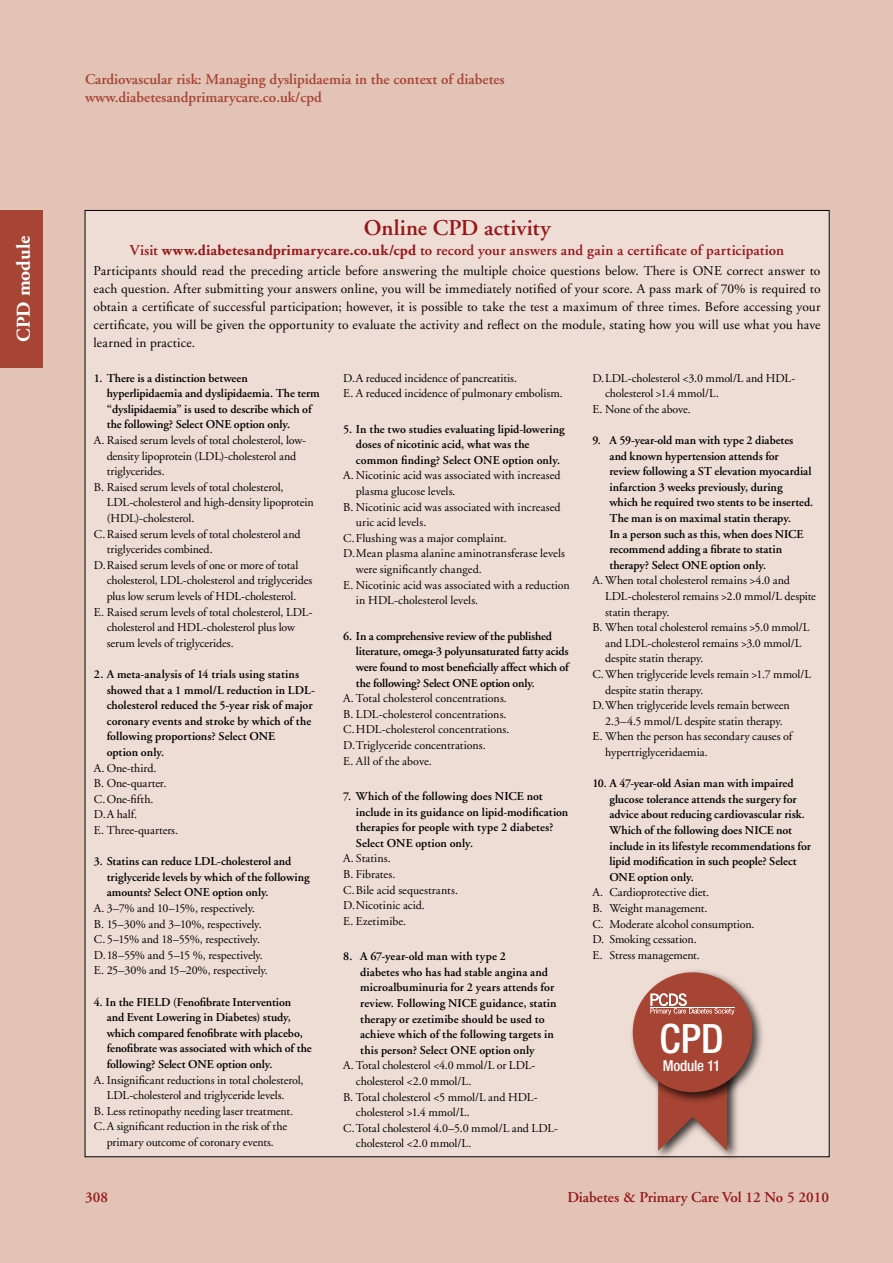
<style>
.page{position:relative;width:893px;height:1263px;background:#e2c3b6}
.page>*{position:absolute;margin:0;border:0;box-sizing:border-box;transform-origin:0 0}
.t1{font:500 condensed 40.5px "Helvetica Neue";color:#fff}
.t2{font:600 22.5px "Adobe Garamond";letter-spacing:.005em;color:#96171a}
.t3{font:700 19.5px "Adobe Garamond";letter-spacing:-.01em;color:#fff}
.t4{font:600 15px "Adobe Garamond";color:#96171a}
.t5{font:600 15px/18px "Adobe Garamond";color:#a74534}
.t6{font:500 condensed 15px "Helvetica Neue";letter-spacing:-.02em;color:#fff}
.t7{font:13.5px/18px "Adobe Garamond";letter-spacing:.015em;color:#000;text-align:justify}
.t8{font:12px/15.6px "Adobe Garamond";letter-spacing:-.005em;color:#000}
.t9{font:600 12px/15.6px "Adobe Garamond";color:#000}
.s1{font-weight:700}
</style>
<div class="page">
<div style="left:0;top:210px;width:43px;height:157px;background:#a74534"></div>
<div style="left:85px;top:210px;width:744px;height:947px;background:#eeddd5"></div>
<div style="left:654px;top:1055px;width:85px;height:107px;background:#000;opacity:.75"></div>
<svg style="left:658px;top:1104px;width:69px;height:47px"></svg>
<div style="left:629px;top:968px;width:136px;height:136px;background:#000;opacity:.75"></div>
<div style="left:633px;top:972px;width:120px;height:120px;background:#a74534;border-radius:50%"></div>
<svg style="left:651px;top:993px;width:83px;height:22px"></svg>
<hr style="left:651px;top:1007px;width:84px;height:1px;background:#fff">
<h3 class="t3" style="left:13px;top:341px;width:107px;rotate:-90deg">CPD module</h3>
<p class="t5" style="left:85px;top:71px;width:421px">Cardiovascular risk: Managing dyslipidaemia in the context of diabetes www.diabetesandprimarycare.co.uk/cpd</p>
<h2 class="t2" style="left:364px;top:216px;width:188px">Online CPD activity</h2>
<p class="t4" style="left:130px;top:242px;width:656px">Visit <span class="s1">www.diabetesandprimarycare.co.uk/cpd</span> to record your answers and gain a certificate of participation</p>
<p class="t7" style="left:94px;top:262px;width:729px">Participants should read the preceding article before answering the multiple choice questions below. There is ONE correct answer to each question. After submitting your answers online, you will be immediately notified of your score. A pass mark of 70% is required to obtain a certificate of successful participation; however, it is possible to take the test a maximum of three times. Before accessing your certificate, you will be given the opportunity to evaluate the activity and reflect on the module, stating how you will use what you have learned in practice.</p>
<p class="t9" style="left:107px;top:370px;width:215px;text-indent:-13px">1. There is a distinction between hyperlipidaemia and dyslipidaemia. The term “dyslipidaemia” is used to describe which of the following? Select ONE option only.</p>
<p class="t8" style="left:94px;top:433px;width:213px">A. Raised serum levels of total cholesterol, low-</p>
<p class="t8" style="left:107px;top:448px;width:191px">density lipoprotein (LDL)-cholesterol and</p>
<p class="t8" style="left:107px;top:464px;width:59px">triglycerides.</p>
<p class="t8" style="left:94px;top:479px;width:191px">B. Raised serum levels of total cholesterol,</p>
<p class="t8" style="left:107px;top:495px;width:209px">LDL-cholesterol and high-density lipoprotein</p>
<p class="t8" style="left:107px;top:511px;width:89px">(HDL)-cholesterol.</p>
<p class="t8" style="left:94px;top:526px;width:208px">C.Raised serum levels of total cholesterol and</p>
<p class="t8" style="left:107px;top:542px;width:108px">triglycerides combined.</p>
<p class="t8" style="left:94px;top:557px;width:206px">D.Raised serum levels of one or more of total</p>
<p class="t8" style="left:107px;top:573px;width:207px">cholesterol, LDL-cholesterol and triglycerides</p>
<p class="t8" style="left:107px;top:589px;width:191px">plus low serum levels of HDL-cholesterol.</p>
<p class="t8" style="left:94px;top:604px;width:220px">E. Raised serum levels of total cholesterol, LDL-</p>
<p class="t8" style="left:107px;top:620px;width:190px">cholesterol and HDL-cholesterol plus low</p>
<p class="t8" style="left:107px;top:635px;width:128px">serum levels of triglycerides.</p>
<p class="t9" style="left:107px;top:667px;width:210px;text-indent:-13px">2. A meta-analysis of 14 trials using statins showed that a 1 mmol/L reduction in LDL&shy;cholesterol reduced the 5-year risk of major coronary events and stroke by which of the following proportions? Select ONE<br>option only.</p>
<p class="t8" style="left:94px;top:760px;width:86px">A. One-third.<br>B. One-quarter.<br>C.One-fifth.<br>D.A half.<br>E. Three-quarters.</p>
<p class="t9" style="left:107px;top:854px;width:204px;text-indent:-13px">3. Statins can reduce LDL-cholesterol and triglyceride levels by which of the following amounts? Select ONE option only.</p>
<p class="t8" style="left:94px;top:901px;width:175px">A. 3–7% and 10–15%, respectively.<br>B. 15–30% and 3–10%, respectively.<br>C.5–15% and 18–55%, respectively.<br>D.18–55% and 5–15 %, respectively.<br>E. 25–30% and 15–20%, respectively.</p>
<p class="t9" style="left:107px;top:994px;width:207px;text-indent:-13px">4. In the FIELD (Fenofibrate Intervention<br>and Event Lowering in Diabetes) study, which compared fenofibrate with placebo, fenofibrate was associated with which of the following? Select ONE option only.</p>
<p class="t8" style="left:94px;top:1072px;width:211px">A. Insignificant reductions in total cholesterol,</p>
<p class="t8" style="left:107px;top:1088px;width:179px">LDL-cholesterol and triglyceride levels.</p>
<p class="t8" style="left:94px;top:1103px;width:201px">B. Less retinopathy needing laser treatment.</p>
<p class="t8" style="left:94px;top:1119px;width:195px">C.A significant reduction in the risk of the</p>
<p class="t8" style="left:107px;top:1135px;width:169px">primary outcome of coronary events.</p>
<p class="t8" style="left:343px;top:370px;width:221px">D.A reduced incidence of pancreatitis.<br>E. A reduced incidence of pulmonary embolism.</p>
<p class="t9" style="left:356px;top:421px;width:210px;text-indent:-13px">5. In the two studies evaluating lipid-lowering doses of nicotinic acid, what was the common finding? Select ONE option only.</p>
<p class="t8" style="left:343px;top:468px;width:219px">A. Nicotinic acid was associated with increased</p>
<p class="t8" style="left:356px;top:484px;width:101px">plasma glucose levels.</p>
<p class="t8" style="left:343px;top:499px;width:219px">B. Nicotinic acid was associated with increased</p>
<p class="t8" style="left:356px;top:515px;width:72px">uric acid levels.</p>
<p class="t8" style="left:343px;top:530px;width:165px">C.Flushing was a major complaint.</p>
<p class="t8" style="left:343px;top:546px;width:223px">D.Mean plasma alanine aminotransferase levels</p>
<p class="t8" style="left:356px;top:562px;width:128px">were significantly changed.</p>
<p class="t8" style="left:343px;top:577px;width:228px">E. Nicotinic acid was associated with a reduction</p>
<p class="t8" style="left:356px;top:593px;width:124px">in HDL-cholesterol levels.</p>
<p class="t9" style="left:356px;top:628px;width:214px;text-indent:-13px">6. In a comprehensive review of the published literature, omega-3 polyunsaturated fatty acids were found to most beneficially affect which of the following? Select ONE option only.</p>
<p class="t8" style="left:343px;top:691px;width:168px">A. Total cholesterol concentrations.<br>B. LDL-cholesterol concentrations.<br>C.HDL-cholesterol concentrations.<br>D.Triglyceride concentrations.<br>E. All of the above.</p>
<p class="t9" style="left:356px;top:788px;width:214px;text-indent:-13px">7. Which of the following does NICE not include in its guidance on lipid-modification therapies for people with type 2 diabetes?<br>Select ONE option only.</p>
<p class="t8" style="left:343px;top:851px;width:116px">A. Statins.<br>B. Fibrates.<br>C.Bile acid sequestrants.<br>D.Nicotinic acid.<br>E. Ezetimibe.</p>
<p class="t9" style="left:360px;top:949px;width:198px;text-indent:-17px">8. A 67-year-old man with type 2<br>diabetes who has had stable angina and microalbuminuria for 2 years attends for review. Following NICE guidance, statin therapy or ezetimibe should be used to achieve which of the following targets in this person? Select ONE option only</p>
<p class="t8" style="left:343px;top:1058px;width:194px">A. Total cholesterol &lt;4.0 mmol/L or LDL-</p>
<p class="t8" style="left:356px;top:1074px;width:117px">cholesterol &lt;2.0 mmol/L.</p>
<p class="t8" style="left:343px;top:1089px;width:196px">B. Total cholesterol &lt;5 mmol/L and HDL-</p>
<p class="t8" style="left:356px;top:1105px;width:115px">cholesterol &gt;1.4 mmol/L.</p>
<p class="t8" style="left:343px;top:1120px;width:216px">C.Total cholesterol 4.0–5.0 mmol/L and LDL-</p>
<p class="t8" style="left:356px;top:1136px;width:117px">cholesterol &lt;2.0 mmol/L.</p>
<p class="t8" style="left:592px;top:370px;width:204px">D.LDL-cholesterol &lt;3.0 mmol/L and HDL-</p>
<p class="t8" style="left:605px;top:386px;width:115px">cholesterol &gt;1.4 mmol/L.</p>
<p class="t8" style="left:592px;top:401px;width:100px">E. None of the above.</p>
<p class="t9" style="left:609px;top:433px;width:205px;text-indent:-17px">9. A 59-year-old man with type 2 diabetes and known hypertension attends for<br>review following a ST elevation myocardial infarction 3 weeks previously, during which he required two stents to be inserted.<br>The man is on maximal statin therapy.<br>In a person such as this, when does NICE recommend adding a fibrate to statin therapy? Select ONE option only.</p>
<p class="t8" style="left:592px;top:573px;width:199px">A. When total cholesterol remains &gt;4.0 and</p>
<p class="t8" style="left:605px;top:589px;width:212px">LDL-cholesterol remains &gt;2.0 mmol/L despite</p>
<p class="t8" style="left:605px;top:604px;width:66px">statin therapy.</p>
<p class="t8" style="left:592px;top:620px;width:219px">B. When total cholesterol remains &gt;5.0 mmol/L</p>
<p class="t8" style="left:605px;top:635px;width:198px">and LDL-cholesterol remains &gt;3.0 mmol/L</p>
<p class="t8" style="left:605px;top:651px;width:100px">despite statin therapy.</p>
<p class="t8" style="left:592px;top:667px;width:220px">C.When triglyceride levels remain &gt;1.7 mmol/L</p>
<p class="t8" style="left:605px;top:682px;width:100px">despite statin therapy.</p>
<p class="t8" style="left:592px;top:698px;width:199px">D.When triglyceride levels remain between</p>
<p class="t8" style="left:605px;top:713px;width:179px">2.3–4.5 mmol/L despite statin therapy.</p>
<p class="t8" style="left:592px;top:729px;width:201px">E. When the person has secondary causes of</p>
<p class="t8" style="left:605px;top:745px;width:104px">hypertriglyceridaemia.</p>
<p class="t9" style="left:609px;top:776px;width:203px;text-indent:-17px">10. A 47-year-old Asian man with impaired glucose tolerance attends the surgery for advice about reducing cardiovascular risk.<br>Which of the following does NICE not include in its lifestyle recommendations for lipid modification in such people? Select ONE option only.</p>
<p class="t8" style="left:592px;top:885px;width:164px">A. Cardioprotective diet.<br>B. Weight management.<br>C. Moderate alcohol consumption.<br>D. Smoking cessation.<br>E. Stress management.</p>
<h1 class="t1" style="left:660px;top:1014px;width:65px">CPD</h1>
<p class="t6" style="left:663px;top:1057px;width:59px">Module 11</p>
<p class="t4" style="left:85px;top:1189px;width:24px">308</p>
<p class="t4" style="left:567px;top:1189px;width:263px">Diabetes &amp; Primary Care Vol 12 No 5 2010</p>
</div>
